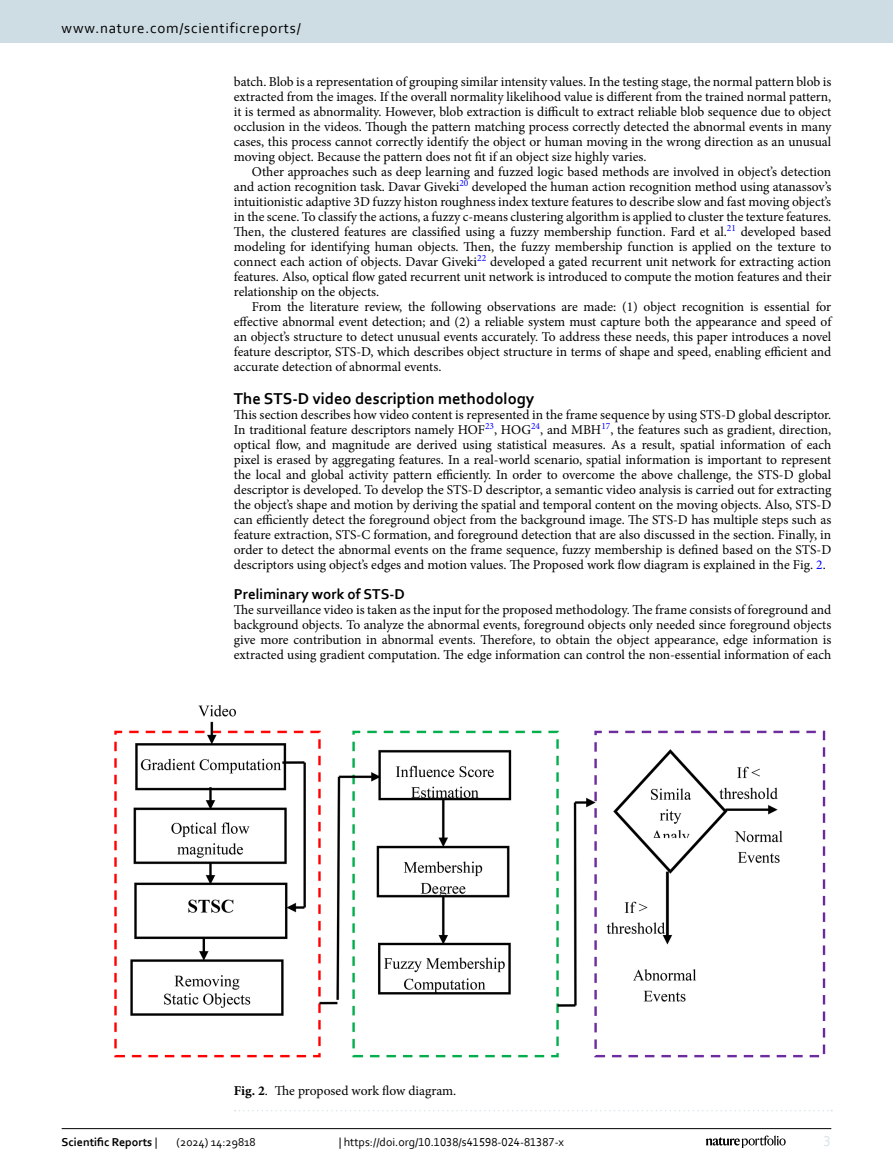
<style>
.page{position:relative;width:893px;height:1174px;background:#fff}
.page>*{position:absolute;margin:0;border:0;box-sizing:border-box;transform-origin:0 0}
.Head_1{font:700 16.5px "Corbel";color:#000}
.t1{font:15px "Corbel";letter-spacing:.05em;color:#000}
.Head_2{font:700 15px "Corbel";color:#000}
.t2{font:15px "Corbel";color:#d9e4eb}
.Body_Text_Indent{font:13.5px/15px "Minion Pro";color:#000;text-align:justify}
.Body_Text{font:13.5px/15px "Minion Pro";color:#000;text-align:justify}
.Figure_Caption{font:13.5px "Minion Pro";letter-spacing:-.005em;color:#000}
.t3{font:12px "Corbel";color:#000}
.t4{font:700 12px "Corbel";color:#000}
.s1{color:#00f}
.s2{font-weight:700}
.s3{font-weight:400}
</style>
<div class="page">
<img style="left:114px;top:705px;width:712px;height:353px">
<svg style="left:235px;top:1110px;width:597px;height:1px"></svg>
<hr style="left:62px;top:1128px;width:769px;height:1px;background:#000">
<svg style="left:706px;top:1135px;width:80px;height:12px"></svg>
<div style="left:0;top:0;width:893px;height:43px;background:#cedde4"></div>
<p class="t1" style="left:62px;top:18px;width:241px">www.nature.com/scientificreports/</p>
<p class="Body_Text_Indent" style="left:234px;top:74px;width:599px">batch. Blob is a representation of grouping similar intensity values. In the testing stage, the normal pattern blob is extracted from the images. If the overall normality likelihood value is different from the trained normal pattern, it is termed as abnormality. However, blob extraction is difficult to extract reliable blob sequence due to object occlusion in the videos. Though the pattern matching process correctly detected the abnormal events in many cases, this process cannot correctly identify the object or human moving in the wrong direction as an unusual moving object. Because the pattern does not fit if an object size highly varies.</p>
<p class="Body_Text_Indent" style="left:234px;top:164px;width:599px;text-indent:18px">Other approaches such as deep learning and fuzzed logic based methods are involved in object’s detection and action recognition task. Davar Giveki<sup>20</sup> developed the human action recognition method using atanassov’s intuitionistic adaptive 3D fuzzy histon roughness index texture features to describe slow and fast moving object’s in the scene. To classify the actions, a fuzzy c-means clustering algorithm is applied to cluster the texture features.<br>Then, the clustered features are classified using a fuzzy membership function. Fard et al.<sup>21</sup> developed based modeling for identifying human objects. Then, the fuzzy membership function is applied on the texture to connect each action of objects. Davar Giveki<sup>22</sup> developed a gated recurrent unit network for extracting action features. Also, optical flow gated recurrent unit network is introduced to compute the motion features and their relationship on the objects.</p>
<p class="Body_Text_Indent" style="left:234px;top:299px;width:599px;text-indent:18px">From the literature review, the following observations are made: (1) object recognition is essential for effective abnormal event detection; and (2) a reliable system must capture both the appearance and speed of an object’s structure to detect unusual events accurately. To address these needs, this paper introduces a novel feature descriptor, STS-D, which describes object structure in terms of shape and speed, enabling efficient and accurate detection of abnormal events.</p>
<p class="Head_1" style="left:234px;top:388px;width:302px">The STS-D video description methodology</p>
<p class="Body_Text" style="left:234px;top:407px;width:599px">This section describes how video content is represented in the frame sequence by using STS-D global descriptor.<br>In traditional feature descriptors namely HOF<sup>23</sup>, HOG<sup>24</sup>, and MBH<sup>17</sup>, the features such as gradient, direction, optical flow, and magnitude are derived using statistical measures. As a result, spatial information of each pixel is erased by aggregating features. In a real-world scenario, spatial information is important to represent the local and global activity pattern efficiently. In order to overcome the above challenge, the STS-D global descriptor is developed. To develop the STS-D descriptor, a semantic video analysis is carried out for extracting the object’s shape and motion by deriving the spatial and temporal content on the moving objects. Also, STS-D can efficiently detect the foreground object from the background image. The STS-D has multiple steps such as feature extraction, STS-C formation, and foreground detection that are also discussed in the section. Finally, in order to detect the abnormal events on the frame sequence, fuzzy membership is defined based on the STS-D descriptors using object’s edges and motion values. The Proposed work flow diagram is explained in the Fig. <span class="s1">2</span>.</p>
<p class="Head_2" style="left:234px;top:584px;width:172px">Preliminary work of STS-D</p>
<p class="Body_Text" style="left:234px;top:602px;width:599px">The surveillance video is taken as the input for the proposed methodology. The frame consists of foreground and background objects. To analyze the abnormal events, foreground objects only needed since foreground objects give more contribution in abnormal events. Therefore, to obtain the object appearance, edge information is extracted using gradient computation. The edge information can control the non-essential information of each</p>
<p class="Figure_Caption" style="left:234px;top:1082px;width:224px"><span class="s2">Fig. 2</span>. The proposed work flow diagram.</p>
<p class="t4" style="left:62px;top:1134px;width:97px">Scientific Reports <span class="s3">|</span></p>
<p class="t3" style="left:177px;top:1134px;width:81px">(2024) 14:29818</p>
<p class="t3" style="left:339px;top:1134px;width:227px">| https://doi.org/10.1038/s41598-024-81387-x</p>
<p class="t2" style="left:824px;top:1132px;width:9px">3</p>
</div>
